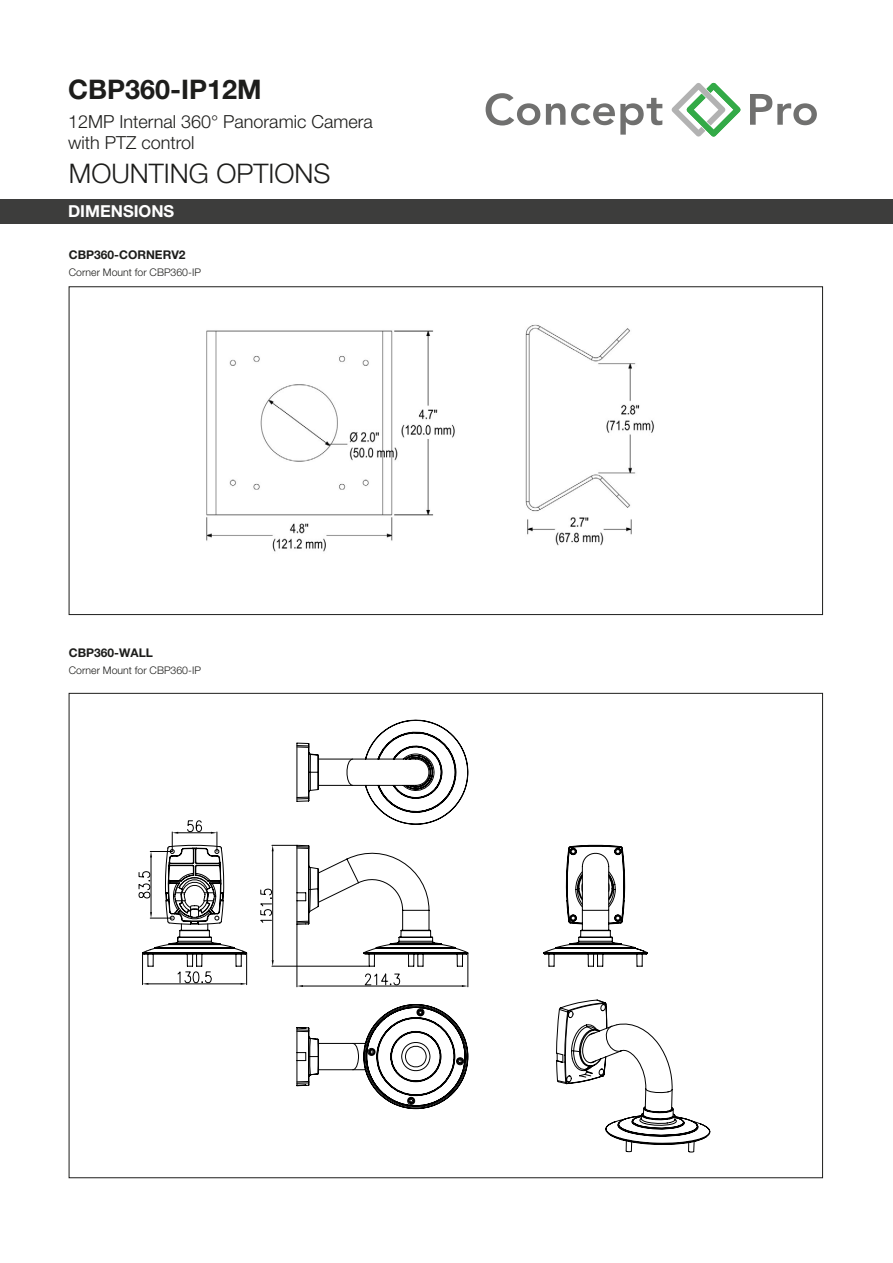
<style>
.page{position:relative;width:893px;height:1263px;background:#fff}
.page>*{position:absolute;margin:0;border:0;box-sizing:border-box;transform-origin:0 0}
.t1{font:300 27px "Helvetica Neue LT Pro";color:#1d1d1b}
.t2{font:700 27px "Helvetica Neue LT Pro";color:#1d1d1b}
.t3{font:300 18px/21.6px "Helvetica Neue LT Pro";color:#1d1d1b}
.t4{font:700 16.5px "Helvetica Neue LT Pro";color:#fff}
.t5{font:700 12px "Helvetica Neue LT Pro";color:#1d1d1b}
.t6{font:300 10.5px "Helvetica Neue LT Pro";color:#1d1d1b}
</style>
<div class="page">
<img style="left:206px;top:324px;width:448px;height:228px">
<svg style="left:296px;top:745px;width:327px;height:102px"></svg>
<svg style="left:296px;top:847px;width:415px;height:306px"></svg>
<svg style="left:296px;top:831px;width:301px;height:233px"></svg>
<svg style="left:138px;top:820px;width:330px;height:167px"></svg>
<div style="left:0;top:199px;width:893px;height:25px;background:#3d3d3c"></div>
<svg style="left:486px;top:93px;width:54px;height:32px"></svg>
<svg style="left:546px;top:103px;width:19px;height:22px"></svg>
<svg style="left:571px;top:98px;width:91px;height:37px"></svg>
<svg style="left:750px;top:94px;width:67px;height:31px"></svg>
<svg style="left:672px;top:83px;width:68px;height:54px"></svg>
<h1 class="t2" style="left:68px;top:73px;width:195px">CBP360-IP12M</h1>
<h2 class="t3" style="left:68px;top:110px;width:306px">12MP Internal 360° Panoramic Camera with PTZ control</h2>
<h1 class="t1" style="left:69px;top:157px;width:263px">MOUNTING OPTIONS</h1>
<h3 class="t4" style="left:68px;top:201px;width:108px">DIMENSIONS</h3>
<p class="t5" style="left:69px;top:248px;width:118px">CBP360-CORNERV2</p>
<p class="t6" style="left:69px;top:266px;width:134px">Corner Mount for CBP360-IP</p>
<p class="t5" style="left:69px;top:645px;width:86px">CBP360-WALL</p>
<p class="t6" style="left:69px;top:663px;width:134px">Corner Mount for CBP360-IP</p>
</div>
